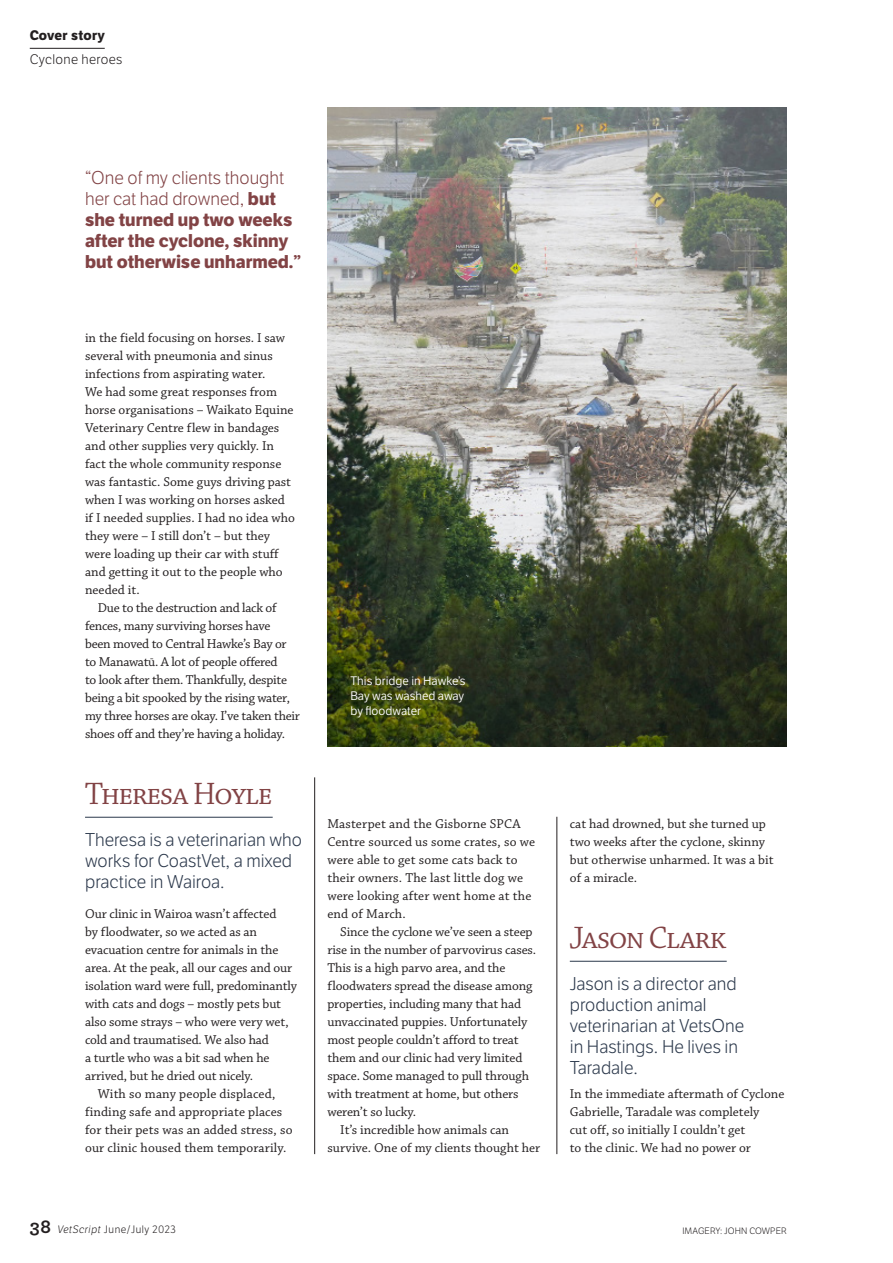
<style>
.page{position:relative;width:893px;height:1263px;background:#fff}
.page>*{position:absolute;margin:0;border:0;box-sizing:border-box;transform-origin:0 0}
.name_head{font:33px "Chaparral Pro Disp";letter-spacing:-.015em;color:#824345}
.lead{font:300 18px/21px "LFT Etica";color:#2b384b}
.quote_2021{font:700 18px/21px "LFT Etica";color:#824345}
.Feature_body_2021{font:13.5px/18px "Chaparral Pro";color:#231f20}
.Feature_body_no_indent_2021{font:13.5px/18px "Chaparral Pro";letter-spacing:-.01em;color:#231f20}
.Feature_body_2021-2{font:13.5px/18px "Chaparral Pro";letter-spacing:-.02em;color:#231f20}
.t1{font:300 13.5px "LFT Etica";letter-spacing:.025em;color:#231f20}
.t2{font:700 13.5px "LFT Etica";letter-spacing:.025em;color:#231f20}
.caption_2021{font:12px/15px "LFT Etica";color:#fff;text-align:justify}
.t3{font:300 10.5px "LFT Etica";letter-spacing:.05em;color:#231f20}
.t4{font:300 9px "LFT Etica";letter-spacing:.01em;color:#231f20}
.s1{font-weight:300}
.s2{font-family:"Archer";font-weight:700;font-size:19.5px}
.s3{font-style:italic}
</style>
<div class="page">
<hr style="left:30px;top:48px;width:75px;height:1px;background:#231f20">
<hr style="left:85px;top:817px;width:188px;height:1px;background:#2b384b">
<hr style="left:570px;top:961px;width:157px;height:1px;background:#2b384b">
<img style="left:327px;top:107px;width:460px;height:640px">
<hr style="left:314px;top:777px;width:1px;height:377px;background:#231f20">
<hr style="left:557px;top:817px;width:1px;height:337px;background:#231f20">
<p class="t2" style="left:30px;top:27px;width:77px">Cover story</p>
<p class="t1" style="left:30px;top:52px;width:94px">Cyclone heroes</p>
<p class="quote_2021" style="left:85px;top:167px;width:218px"><span class="s1">“One of my clients thought her cat had drowned,</span> but she turned up two weeks after the cyclone, skinny but otherwise unharmed.”</p>
<p class="Feature_body_2021" style="left:85px;top:329px;width:211px">in the field focusing on horses. I saw several with pneumonia and sinus infections from aspirating water.<br>We had some great responses from horse organisations – Waikato Equine Veterinary Centre flew in bandages and other supplies very quickly. In fact the whole community response was fantastic. Some guys driving past when I was working on horses asked if I needed supplies. I had no idea who they were – I still don’t – but they were loading up their car with stuff and getting it out to the people who needed it.</p>
<p class="Feature_body_2021-2" style="left:85px;top:599px;width:216px;text-indent:13px">Due to the destruction and lack of fences, many surviving horses have<br>been moved to Central Hawke’s Bay or to Manawatū. A lot of people offered<br>to look after them. Thankfully, despite being a bit spooked by the rising water, my three horses are okay. I’ve taken their shoes off and they’re having a holiday.</p>
<p class="name_head" style="left:85px;top:777px;width:189px">Theresa Hoyle</p>
<p class="lead" style="left:85px;top:830px;width:218px">Theresa is a veterinarian who works for CoastVet, a mixed practice in Wairoa.</p>
<p class="Feature_body_no_indent_2021" style="left:85px;top:905px;width:214px">Our clinic in Wairoa wasn’t affected<br>by floodwater, so we acted as an evacuation centre for animals in the area. At the peak, all our cages and our isolation ward were full, predominantly with cats and dogs – mostly pets but also some strays – who were very wet, cold and traumatised. We also had<br>a turtle who was a bit sad when he arrived, but he dried out nicely.</p>
<p class="Feature_body_2021" style="left:85px;top:1085px;width:209px;text-indent:13px">With so many people displaced, finding safe and appropriate places for their pets was an added stress, so our clinic housed them temporarily.</p>
<p class="t3" style="left:30px;top:1223px;width:147px"><span class="s2">38</span> <span class="s3">VetScript</span> June/July 2023</p>
<p class="caption_2021" style="left:350px;top:674px;width:117px">This bridge in Hawke’s Bay was washed away by floodwater</p>
<p class="Feature_body_2021" style="left:327px;top:815px;width:209px">Masterpet and the Gisborne SPCA<br>Centre sourced us some crates, so we were able to get some cats back to their owners. The last little dog we were looking after went home at the end of March.</p>
<p class="Feature_body_2021" style="left:327px;top:923px;width:210px;text-indent:13px">Since the cyclone we’ve seen a steep rise in the number of parvovirus cases.<br>This is a high parvo area, and the floodwaters spread the disease among properties, including many that had unvaccinated puppies. Unfortunately most people couldn’t afford to treat them and our clinic had very limited space. Some managed to pull through with treatment at home, but others weren’t so lucky.</p>
<p class="Feature_body_2021" style="left:327px;top:1121px;width:214px;text-indent:13px">It’s incredible how animals can survive. One of my clients thought her</p>
<p class="Feature_body_2021" style="left:570px;top:815px;width:205px">cat had drowned, but she turned up two weeks after the cyclone, skinny but otherwise unharmed. It was a bit of a miracle.</p>
<p class="name_head" style="left:570px;top:921px;width:158px">Jason Clark</p>
<p class="lead" style="left:570px;top:974px;width:176px">Jason is a director and production animal veterinarian at VetsOne in Hastings. He lives in<br>Taradale.</p>
<p class="Feature_body_no_indent_2021" style="left:570px;top:1085px;width:216px">In the immediate aftermath of Cyclone Gabrielle, Taradale was completely<br>cut off, so initially I couldn’t get<br>to the clinic. We had no power or</p>
<p class="t4" style="left:682px;top:1225px;width:106px">IMAGERY: JOHN COWPER</p>
</div>
